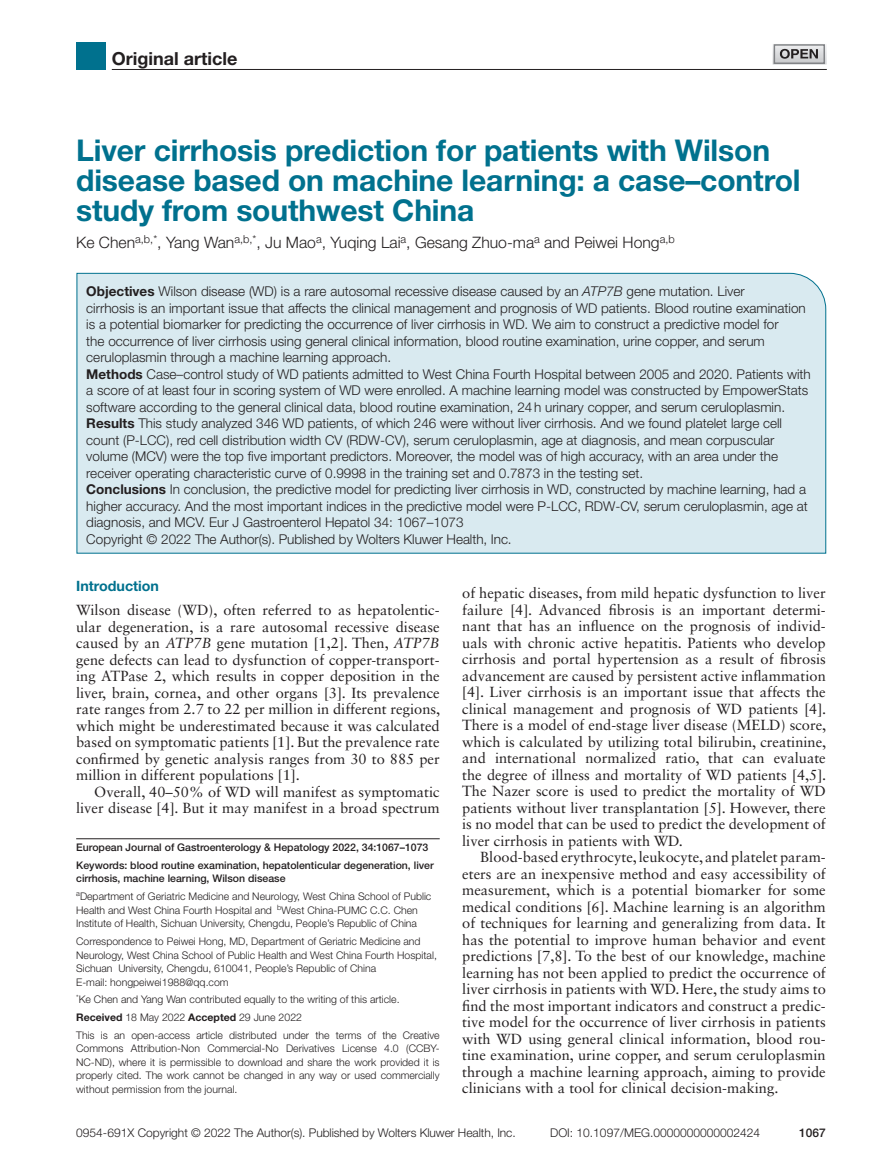
<style>
.page{position:relative;width:881px;height:1174px;background:#fff}
.page>*{position:absolute;margin:0;border:0;box-sizing:border-box;transform-origin:0 0}
.t1{font:700 30px/30px "Helvetica Neue LT Std";letter-spacing:-.005em;color:#00718e}
.t2{font:700 18px "Helvetica Neue LT Std";color:#231f20}
.t3{font:300 15.75px "Helvetica Neue LT Std";color:#231f20}
.t4{font:14.7px/16.5px "Sabon LT Std";color:#231f20;text-align:justify}
.t5{font:700 14.25px "Helvetica Neue LT Std";color:#00718e}
.t6{font:300 13.5px/16.5px "Helvetica Neue LT Std";color:#231f20}
.t7{font:300 12px "Helvetica Neue LT Std";color:#231f20}
.t8{font:500 12px "Helvetica Neue LT Std";color:#231f20}
.t9{font:300 10.5px/13.5px "Helvetica Neue LT Std";color:#231f20}
.t10{font:500 10.5px/18px "Helvetica Neue LT Std";color:#231f20}
.s1{font-weight:700}
.s2{font-style:italic}
.s3{font-weight:500}
</style>
<div class="page">
<div style="left:76px;top:42px;width:30px;height:28px;background:#00718e"></div>
<hr style="left:112px;top:69px;width:714px;height:1px;background:#231f20">
<hr style="left:76px;top:838px;width:363px;height:1px;background:#231f20">
<div style="left:76px;top:272px;width:750px;height:282px;background:#d9eaf0"></div>
<img style="left:772px;top:44px;width:54px;height:20px">
<div style="left:773px;top:44px;width:51px;height:20px;border:1px solid #808285"></div>
<svg style="left:779px;top:49px;width:38px;height:10px"></svg>
<p class="t2" style="left:112px;top:47px;width:127px">Original article</p>
<h1 class="t1" style="left:76px;top:135px;width:725px">Liver cirrhosis prediction for patients with Wilson disease based on machine learning: a case–control study from southwest China</h1>
<p class="t3" style="left:76px;top:233px;width:600px">Ke Chen<sup>a,b,*</sup>, Yang Wan<sup>a,b,*</sup>, Ju Mao<sup>a</sup>, Yuqing Lai<sup>a</sup>, Gesang Zhuo-ma<sup>a</sup> and Peiwei Hong<sup>a,b</sup></p>
<p class="t6" style="left:86px;top:283px;width:725px"><span class="s1">Objectives</span> Wilson disease (WD) is a rare autosomal recessive disease caused by an <span class="s2">ATP7B</span> gene mutation. Liver<br>cirrhosis is an important issue that affects the clinical management and prognosis of WD patients. Blood routine examination is a potential biomarker for predicting the occurrence of liver cirrhosis in WD. We aim to construct a predictive model for<br>the occurrence of liver cirrhosis using general clinical information, blood routine examination, urine copper, and serum ceruloplasmin through a machine learning approach.<br><span class="s1">Methods</span> Case–control study of WD patients admitted to West China Fourth Hospital between 2005 and 2020. Patients with a score of at least four in scoring system of WD were enrolled. A machine learning model was constructed by EmpowerStats software according to the general clinical data, blood routine examination, 24h urinary copper, and serum ceruloplasmin.<br><span class="s1">Results</span> This study analyzed 346 WD patients, of which 246 were without liver cirrhosis. And we found platelet large cell count (P-LCC), red cell distribution width CV (RDW-CV), serum ceruloplasmin, age at diagnosis, and mean corpuscular volume (MCV) were the top five important predictors. Moreover, the model was of high accuracy, with an area under the receiver operating characteristic curve of 0.9998 in the training set and 0.7873 in the testing set.<br><span class="s1">Conclusions</span> In conclusion, the predictive model for predicting liver cirrhosis in WD, constructed by machine learning, had a higher accuracy. And the most important indices in the predictive model were P-LCC, RDW-CV, serum ceruloplasmin, age at diagnosis, and MCV. Eur J Gastroenterol Hepatol 34: 1067–1073<br>Copyright © 2022 The Author(s). Published by Wolters Kluwer Health, Inc.</p>
<p class="t5" style="left:76px;top:577px;width:84px">Introduction</p>
<p class="t4" style="left:76px;top:602px;width:365px">Wilson disease (WD), often referred to as hepatolentic&shy;ular degeneration, is a rare autosomal recessive disease caused by an <span class="s2">ATP7B</span> gene mutation [1,2]. Then, <span class="s2">ATP7B </span>gene defects can lead to dysfunction of copper-transport&shy;ing ATPase 2, which results in copper deposition in the liver, brain, cornea, and other organs [3]. Its prevalence rate ranges from 2.7 to 22 per million in different regions, which might be underestimated because it was calculated based on symptomatic patients [1]. But the prevalence rate confirmed by genetic analysis ranges from 30 to 885 per million in different populations [1].</p>
<p class="t4" style="left:76px;top:783px;width:365px;text-align:right">Overall, 40–50% of WD will manifest as symptomatic liver disease [4]. But it may manifest in a broad spectrum</p>
<p class="t10" style="left:76px;top:838px;width:359px">European Journal of Gastroenterology &amp; Hepatology 2022, 34:1067–1073<br>Keywords: blood routine examination, hepatolenticular degeneration, liver</p>
<p class="t9" style="left:76px;top:869px;width:356px;line-height:17.9px"><span class="s3">cirrhosis, machine learning, Wilson disease<br></span><sup>a</sup>Department of Geriatric Medicine and Neurology, West China School of Public</p>
<p class="t9" style="left:76px;top:903px;width:343px">Health and West China Fourth Hospital and <sup>b</sup>West China-PUMC C.C. Chen<br>Institute of Health, Sichuan University, Chengdu, People’s Republic of China</p>
<p class="t9" style="left:76px;top:934px;width:362px">Correspondence to Peiwei Hong, MD, Department of Geriatric Medicine and Neurology, West China School of Public Health and West China Fourth Hospital, Sichuan University, Chengdu, 610041, People’s Republic of China<br>E-mail: hongpeiwei1988@qq.com</p>
<p class="t9" style="left:76px;top:990px;width:365px;line-height:17.9px"><sup>*</sup>Ke Chen and Yang Wan contributed equally to the writing of this article.<br><span class="s1">Received</span> 18 May 2022 <span class="s1">Accepted</span> 29 June 2022<br>This is an open-access article distributed under the terms of the Creative</p>
<p class="t9" style="left:76px;top:1041px;width:365px;text-align:justify">Commons Attribution-Non Commercial-No Derivatives License 4.0 (CCBY-NC-ND), where it is permissible to download and share the work provided it is properly cited. The work cannot be changed in any way or used commercially without permission from the journal.</p>
<p class="t4" style="left:462px;top:584px;width:365px">of hepatic diseases, from mild hepatic dysfunction to liver failure [4]. Advanced fibrosis is an important determi&shy;nant that has an influence on the prognosis of individ&shy;uals with chronic active hepatitis. Patients who develop cirrhosis and portal hypertension as a result of fibrosis advancement are caused by persistent active inflammation [4]. Liver cirrhosis is an important issue that affects the clinical management and prognosis of WD patients [4].<br>There is a model of end-stage liver disease (MELD) score, which is calculated by utilizing total bilirubin, creatinine, and international normalized ratio, that can evaluate the degree of illness and mortality of WD patients [4,5].<br>The Nazer score is used to predict the mortality of WD patients without liver transplantation [5]. However, there is no model that can be used to predict the development of liver cirrhosis in patients with WD.</p>
<p class="t4" style="left:462px;top:848px;width:365px;text-indent:18px">Blood-based erythrocyte, leukocyte, and platelet param&shy;eters are an inexpensive method and easy accessibility of measurement, which is a potential biomarker for some medical conditions [6]. Machine learning is an algorithm of techniques for learning and generalizing from data. It has the potential to improve human behavior and event predictions [7,8]. To the best of our knowledge, machine learning has not been applied to predict the occurrence of liver cirrhosis in patients with WD. Here, the study aims to find the most important indicators and construct a predic&shy;tive model for the occurrence of liver cirrhosis in patients with WD using general clinical information, blood rou&shy;tine examination, urine copper, and serum ceruloplasmin through a machine learning approach, aiming to provide clinicians with a tool for clinical decision-making.</p>
<p class="t7" style="left:76px;top:1125px;width:441px">0954-691X Copyright © 2022 The Author(s). Published by Wolters Kluwer Health, Inc.</p>
<p class="t7" style="left:550px;top:1125px;width:211px">DOI: 10.1097/MEG.0000000000002424</p>
<p class="t8" style="left:798px;top:1125px;width:28px">1067</p>
</div>
